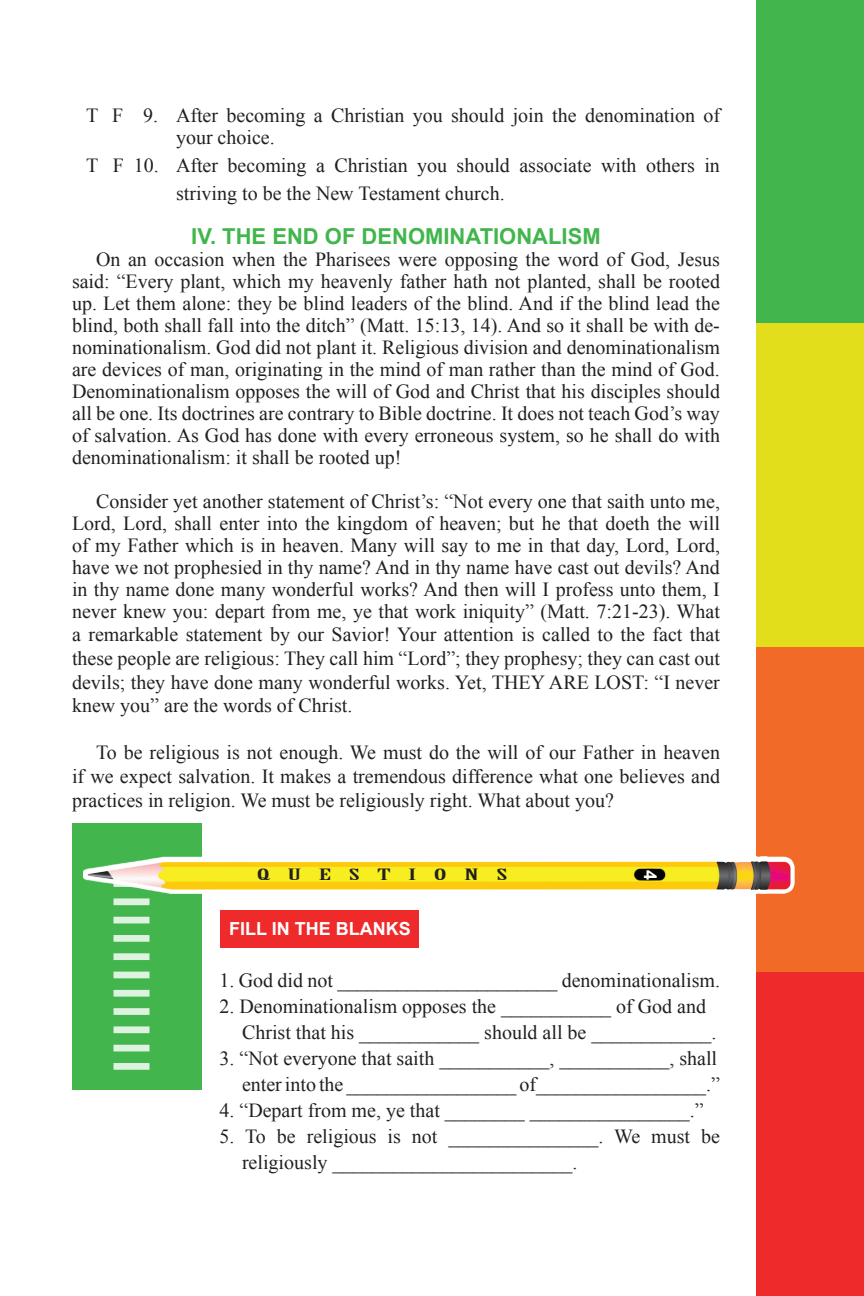
<style>
.page{position:relative;width:864px;height:1296px;background:#fff}
.page>*{position:absolute;margin:0;border:0;box-sizing:border-box;transform-origin:0 0}
.t1{font:700 22px "Arial";color:#42b64d}
.t2{font:20px/22px "Times New Roman";color:#231f20}
.t3{font:700 18px "Arial";color:#fff}
.t4{font:15.4px "Birch Std";letter-spacing:.445em;color:#231f20;scale:2.61 1}
</style>
<div class="page">
<div style="left:756px;top:972px;width:108px;height:324px;background:#ee2a2b"></div>
<div style="left:756px;top:647px;width:108px;height:325px;background:#f16a28"></div>
<div style="left:756px;top:323px;width:108px;height:324px;background:#e3de1b"></div>
<div style="left:756px;top:0;width:108px;height:323px;background:#42b64d"></div>
<div style="left:72px;top:824px;width:129px;height:266px;background:#42b64d"></div>
<div style="left:114px;top:898px;width:36px;height:7px;background:#def2e0"></div>
<div style="left:114px;top:917px;width:36px;height:6px;background:#def2e0"></div>
<div style="left:114px;top:935px;width:36px;height:7px;background:#def2e0"></div>
<div style="left:114px;top:953px;width:36px;height:7px;background:#def2e0"></div>
<div style="left:114px;top:972px;width:36px;height:6px;background:#def2e0"></div>
<div style="left:114px;top:990px;width:36px;height:7px;background:#def2e0"></div>
<div style="left:114px;top:1008px;width:36px;height:7px;background:#def2e0"></div>
<div style="left:114px;top:1026px;width:36px;height:7px;background:#def2e0"></div>
<div style="left:114px;top:1045px;width:36px;height:6px;background:#def2e0"></div>
<div style="left:114px;top:1063px;width:36px;height:7px;background:#def2e0"></div>
<img style="left:83px;top:853px;width:712px;height:45px">
<div style="left:221px;top:910px;width:198px;height:38px;background:#ee2a2b"></div>
<p class="t2" style="left:176px;top:104px;width:545px;text-indent:-90px">T F 9. After becoming a Christian you should join the denomination of your choice.</p>
<p class="t2" style="left:176px;top:151px;width:545px;line-height:28px;text-indent:-90px">T F 10. After becoming a Christian you should associate with others in striving to be the New Testament church.</p>
<p class="t1" style="left:191px;top:221px;width:47px">IV. THE</p>
<p class="t1" style="left:272px;top:221px;width:122px">END OF DENOM</p>
<p class="t1" style="left:444px;top:221px;width:21px">INAT</p>
<p class="t1" style="left:493px;top:221px;width:23px">IONAL</p>
<p class="t1" style="left:562px;top:221px;width:23px">ISM</p>
<p class="t2" style="left:72px;top:248px;width:650px;text-align:justify;text-indent:24px">On an occasion when the Pharisees were opposing the word of God, Jesus said: “Every plant, which my heavenly father hath not planted, shall be rooted up. Let them alone: they be blind leaders of the blind. And if the blind lead the blind, both shall fall into the ditch” (Matt. 15:13, 14). And so it shall be with de&shy;nominationalism. God did not plant it. Religious division and denominationalism are devices of man, originating in the mind of man rather than the mind of God.<br>Denominationalism opposes the will of God and Christ that his disciples should all be one. Its doctrines are contrary to Bible doctrine. It does not teach God’s way of salvation. As God has done with every erroneous system, so he shall do with denominationalism: it shall be rooted up!</p>
<p class="t2" style="left:72px;top:489px;width:650px;line-height:22.8px;text-align:justify;text-indent:24px">Consider yet another statement of Christ’s: “Not every one that saith unto me, Lord, Lord, shall enter into the kingdom of heaven; but he that doeth the will of my Father which is in heaven. Many will say to me in that day, Lord, Lord, have we not prophesied in thy name? And in thy name have cast out devils? And in thy name done many wonderful works? And then will I profess unto them, I never knew you: depart from me, ye that work iniquity” (Matt. 7:21-23). What a remarkable statement by our Savior! Your attention is called to the fact that these people are religious: They call him “Lord”; they prophesy; they can cast out devils; they have done many wonderful works. Yet, THEY ARE LOST: “I never knew you” are the words of Christ.</p>
<p class="t2" style="left:72px;top:741px;width:650px;line-height:23.6px;text-align:justify;text-indent:24px">To be religious is not enough. We must do the will of our Father in heaven if we expect salvation. It makes a tremendous difference what one believes and practices in religion. We must be religiously right. What about you?</p>
<p class="t4" style="left:257px;top:866px;width:98px">QUESTIONS</p>
<p class="t3" style="left:663px;top:870px;width:12px;rotate:90deg">4</p>
<p class="t3" style="left:229px;top:916px;width:183px">FILL IN THE BLANKS</p>
<p class="t2" style="left:219px;top:969px;width:502px">1. God did not ______________________ denominationalism.</p>
<p class="t2" style="left:242px;top:993px;width:476px;line-height:26px;text-indent:-23px">2. Denominationalism opposes the ___________ of God and<br>Christ that his ____________ should all be ____________.</p>
<p class="t2" style="left:219px;top:1045px;width:502px;line-height:26px;text-align:right">3. “Not everyone that saith ___________, ___________, shall enter into the _________________ of_________________.”</p>
<p class="t2" style="left:219px;top:1099px;width:486px">4. “Depart from me, ye that ________ ________________.”</p>
<p class="t2" style="left:242px;top:1123px;width:479px;line-height:26px;text-indent:-23px">5. To be religious is not _______________. We must be religiously ________________________.</p>
</div>
